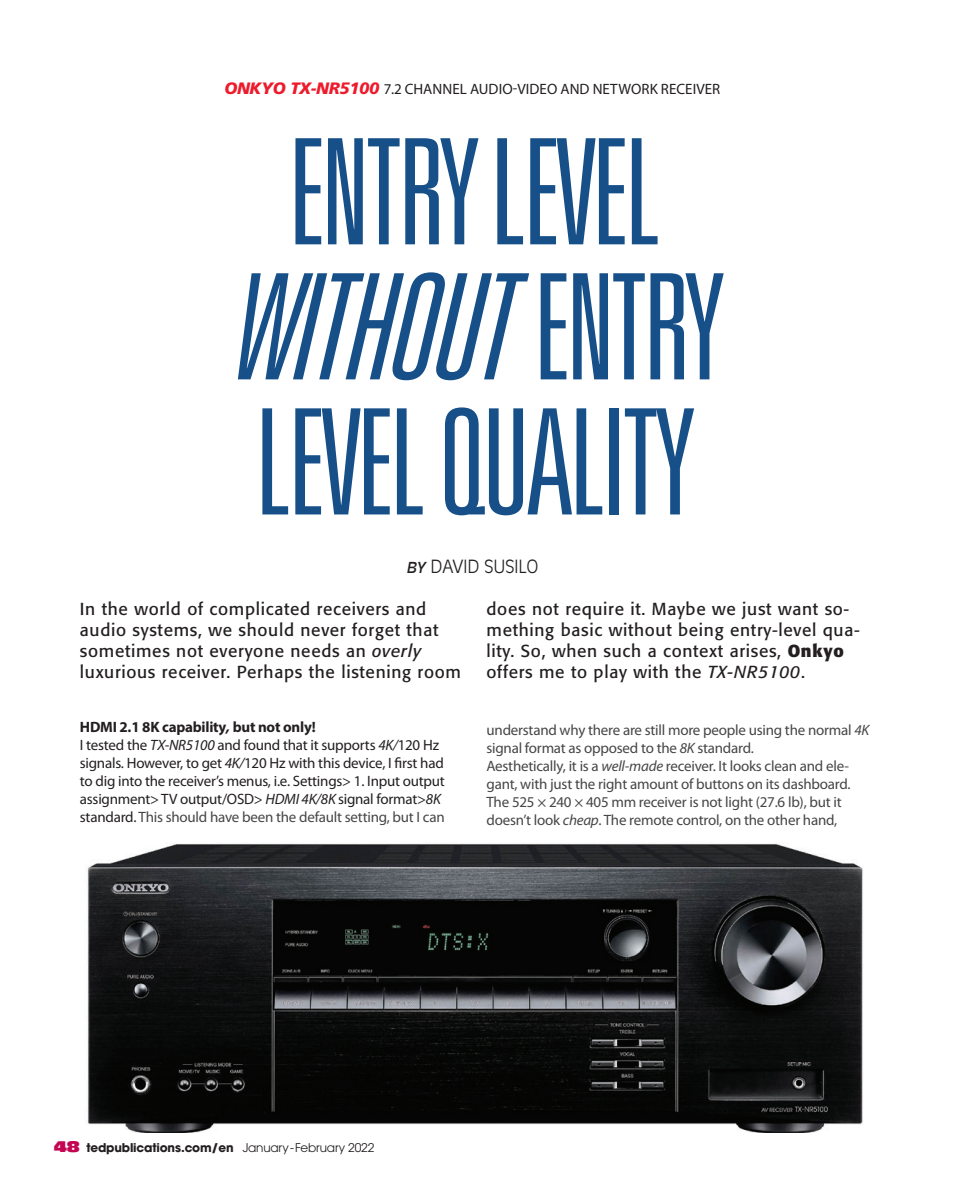
<style>
.page{position:relative;width:972px;height:1188px;background:#fff}
.page>*{position:absolute;margin:0;border:0;box-sizing:border-box;transform-origin:0 0}
.t1{font:300 ultra-condensed 147px/135px "Univers";letter-spacing:-.035em;color:#175088;text-align:center}
.t2{font:300 18px "Antique Olive";color:#231f20}
.t3{font:17.25px/21px "Formata";letter-spacing:.04em;color:#231f20}
.t4{font:italic 900 16.5px "Frutiger";letter-spacing:-.015em;color:#ee1b2c}
.t5{font:15px/18px "Myriad Pro";letter-spacing:-.015em;color:#231f20}
.t6{font:15px/18px "Myriad Pro";letter-spacing:-.015em;color:#464646}
.t7{font:700 12px "Avant Garde";letter-spacing:-.015em;color:#231f20}
.s1{font-family:"Myriad Pro";font-weight:400;font-style:normal;font-size:15px;color:#231f20}
.s2{font-style:italic}
.s3{font-weight:400;font-style:italic;font-size:15px}
.s4{font-weight:700}
.s5{font-weight:700;font-style:italic}
.s6{color:#464646}
.s7{font-family:"Antique Olive Nord";font-weight:400;font-size:15px;color:#c30552}
.s8{font-weight:400}
</style>
<div class="page">
<img style="left:87px;top:843px;width:776px;height:290px">
<p class="t4" style="left:224px;top:79px;width:190px">Onkyo TX-NR5100 <span class="s1">7.2 channel</span></p>
<p class="t5" style="left:470px;top:80px;width:10px">audio</p>
<p class="t5" style="left:513px;top:80px;width:14px">-video</p>
<p class="t5" style="left:560px;top:80px;width:11px">and</p>
<p class="t5" style="left:593px;top:80px;width:11px">network</p>
<p class="t5" style="left:661px;top:80px;width:9px">receiver</p>
<h1 class="t1" style="left:225px;top:122px;width:501px">ENTRY LEVEL<br><span class="s2">WITHOUT</span>E NT RY<br>LEVEL QUALITY</h1>
<p class="t2" style="left:406px;top:556px;width:134px"><span class="s3">BY</span> DAVID SUSILO</p>
<p class="t3" style="left:80px;top:599px;width:383px">In the world of complicated receivers and audio systems, we should never forget that sometimes not everyone needs an <span class="s2">overly </span>luxurious receiver. Perhaps the listening room</p>
<p class="t5" style="left:80px;top:718px;width:367px"><span class="s4">HDMI 2.1 8K capability</span><span class="s5">,</span> <span class="s4">but not only!<br></span>I tested the <span class="s2">TX-NR5100</span> and found that it supports <span class="s2">4K/</span>120 Hz signals. However, to get <span class="s2">4K/</span>120 Hz with this device, I first had to dig into the receiver’s menus, i.e. Settings&gt; 1. Input output assignment&gt; TV output/OSD&gt; <span class="s2">HDMI 4K/8K</span> signal format&gt;<span class="s2">8K </span>standard. <span class="s6">This should have been the default setting, but I can</span></p>
<p class="t6" style="left:487px;top:721px;width:384px">understand why there are still more people using the normal <span class="s2">4K </span>signal format as opposed to the <span class="s2">8K</span> standard.<br>Aesthetically, it is a <span class="s2">well-made</span> receiver. It looks clean and ele&shy;gant, with just the right amount of buttons on its dashboard.<br>The 525 × 240 × 405 mm receiver is not light (27.6 lb), but it doesn’t look <span class="s2">cheap</span>. The remote control, on the other hand,</p>
<p class="t3" style="left:487px;top:599px;width:375px">does not require it. Maybe we just want so&shy;mething basic without being entry-level qua&shy;lity. So, when such a context arises, <span class="s4">Onkyo </span>offers me to play with the <span class="s2">TX-NR5100</span>.</p>
<p class="t7" style="left:54px;top:1140px;width:322px"><span class="s7">48</span> tedpublications.com/en <span class="s8">January-February 2022</span></p>
</div>
